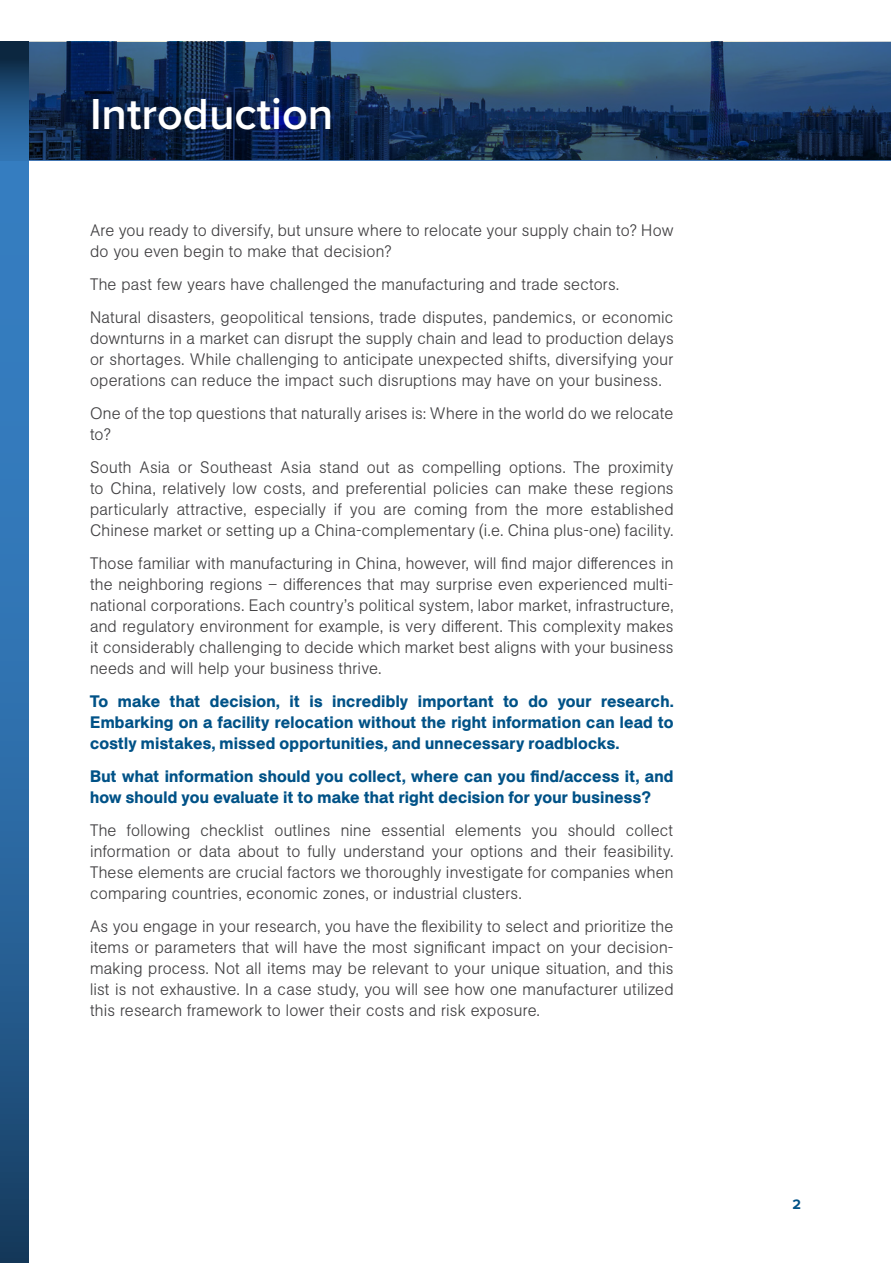
<style>
.page{position:relative;width:891px;height:1263px;background:#fff}
.page>*{position:absolute;margin:0;border:0;box-sizing:border-box;transform-origin:0 0}
.t1{font:600 45px "Proxima Nova";color:#fff}
.t2{font:300 16.5px/21px "Unlimited Sans";letter-spacing:.015em;color:#414042;text-align:justify}
.t3{font:500 16.5px/21px "Unlimited Sans";letter-spacing:.015em;color:#005287;text-align:justify}
.t4{font:700 14.25px "Proxima Nova";color:#005287}
</style>
<div class="page">
<hr style="left:890px;top:720px;width:1px;height:165px;background:#f1f1f2">
<svg style="left:0;top:160px;width:29px;height:1103px;background:#2b69a2"></svg>
<svg style="left:29px;top:42px;width:862px;height:118px;background:#1f3d60"></svg>
<div style="left:0;top:42px;width:29px;height:118px;background:linear-gradient(to bottom,#0a2339,#357dc0)"></div>
<h1 class="t1" style="left:90px;top:80px;width:245px">Introduction</h1>
<p class="t2" style="left:90px;top:219px;width:585px">Are you ready to diversify, but unsure where to relocate your supply chain to? How do you even begin to make that decision?</p>
<p class="t2" style="left:90px;top:267px;width:585px;line-height:33px">The past few years have challenged the manufacturing and trade sectors.<br>Natural disasters, geopolitical tensions, trade disputes, pandemics, or economic</p>
<p class="t2" style="left:90px;top:327px;width:585px">downturns in a market can disrupt the supply chain and lead to production delays or shortages. While challenging to anticipate unexpected shifts, diversifying your operations can reduce the impact such disruptions may have on your business.</p>
<p class="t2" style="left:90px;top:402px;width:585px">One of the top questions that naturally arises is: Where in the world do we relocate to?</p>
<p class="t2" style="left:90px;top:456px;width:585px">South Asia or Southeast Asia stand out as compelling options. The proximity to China, relatively low costs, and preferential policies can make these regions particularly attractive, especially if you are coming from the more established Chinese market or setting up a China-complementary (i.e. China plus-one) facility.</p>
<p class="t2" style="left:90px;top:552px;width:585px">Those familiar with manufacturing in China, however, will find major differences in the neighboring regions – differences that may surprise even experienced multi&shy;national corporations. Each country’s political system, labor market, infrastructure, and regulatory environment for example, is very different. This complexity makes it considerably challenging to decide which market best aligns with your business needs and will help your business thrive.</p>
<p class="t3" style="left:90px;top:691px;width:585px">To make that decision, it is incredibly important to do your research.<br>Embarking on a facility relocation without the right information can lead to costly mistakes, missed opportunities, and unnecessary roadblocks.</p>
<p class="t3" style="left:90px;top:766px;width:585px">But what information should you collect, where can you find/access it, and how should you evaluate it to make that right decision for your business?</p>
<p class="t2" style="left:90px;top:819px;width:585px">The following checklist outlines nine essential elements you should collect information or data about to fully understand your options and their feasibility.<br>These elements are crucial factors we thoroughly investigate for companies when comparing countries, economic zones, or industrial clusters.</p>
<p class="t2" style="left:90px;top:915px;width:585px">As you engage in your research, you have the flexibility to select and prioritize the items or parameters that will have the most significant impact on your decision&shy;making process. Not all items may be relevant to your unique situation, and this list is not exhaustive. In a case study, you will see how one manufacturer utilized this research framework to lower their costs and risk exposure.</p>
<p class="t4" style="left:792px;top:1194px;width:10px">2</p>
</div>
